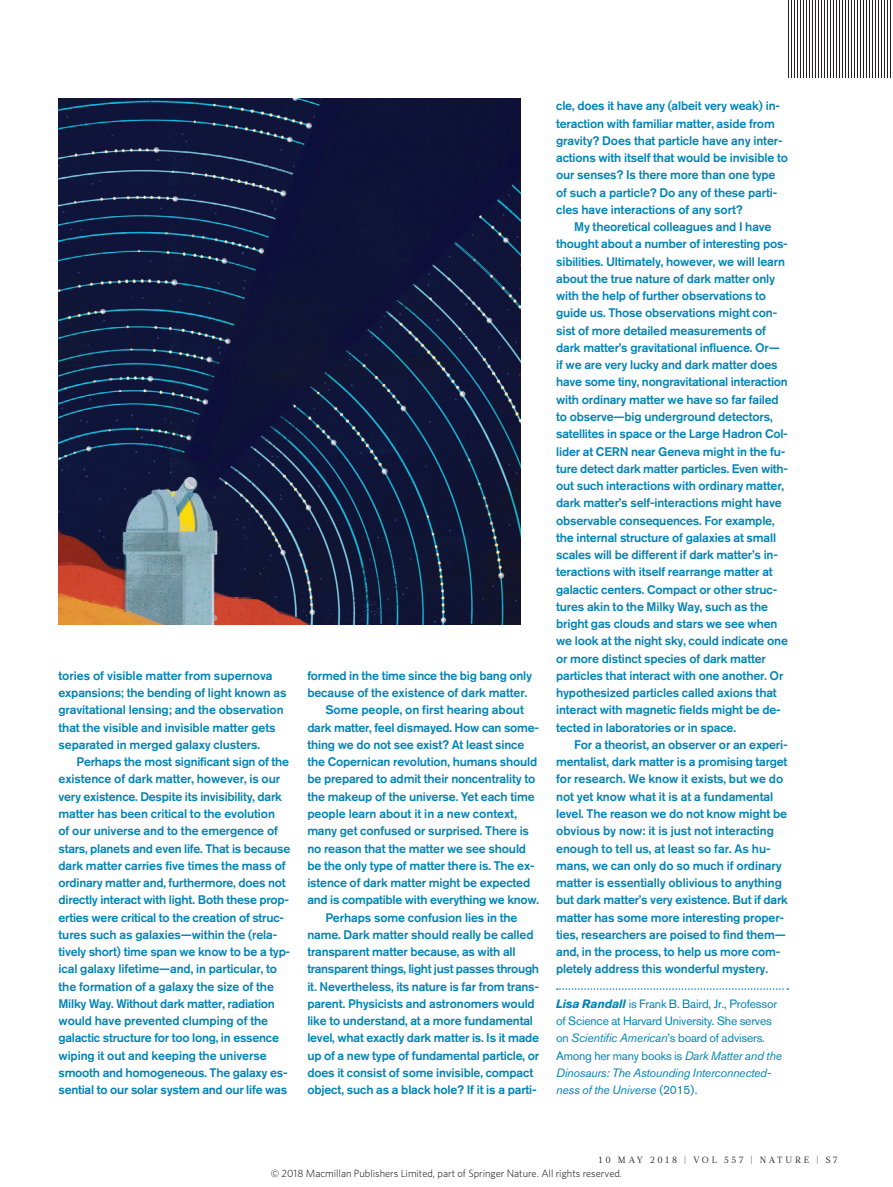
<style>
.page{position:relative;width:893px;height:1187px;background:#fff}
.page>*{position:absolute;margin:0;border:0;box-sizing:border-box;transform-origin:0 0}
.Side_text_indent{font:500 12.3px/17.2px "Akzidenz Grotesk BQ";letter-spacing:-.015em;color:#0083b6}
.Side_text_bio{font:12px/17.2px "Akzidenz Grotesk BQ";letter-spacing:-.015em;color:#0083b6}
.t1{font:300 10.5px "Whitney";color:#000}
.t2{font:9px "Glosa Math";letter-spacing:.3em;color:#231f20}
.s1{font-weight:700;font-style:italic}
.s2{font-style:italic}
</style>
<div class="page">
<hr style="left:788px;top:0;width:1px;height:78px;background:#231f20">
<hr style="left:791px;top:0;width:1px;height:78px;background:#231f20">
<hr style="left:794px;top:0;width:1px;height:78px;background:#231f20">
<hr style="left:797px;top:0;width:1px;height:78px;background:#231f20">
<hr style="left:800px;top:0;width:1px;height:78px;background:#231f20">
<hr style="left:803px;top:0;width:1px;height:78px;background:#231f20">
<hr style="left:806px;top:0;width:1px;height:78px;background:#231f20">
<hr style="left:809px;top:0;width:1px;height:78px;background:#231f20">
<hr style="left:812px;top:0;width:1px;height:78px;background:#231f20">
<hr style="left:815px;top:0;width:1px;height:78px;background:#231f20">
<hr style="left:818px;top:0;width:1px;height:78px;background:#231f20">
<hr style="left:821px;top:0;width:1px;height:78px;background:#231f20">
<hr style="left:824px;top:0;width:1px;height:78px;background:#231f20">
<hr style="left:827px;top:0;width:1px;height:78px;background:#231f20">
<hr style="left:830px;top:0;width:1px;height:78px;background:#231f20">
<hr style="left:833px;top:0;width:1px;height:78px;background:#231f20">
<hr style="left:836px;top:0;width:1px;height:78px;background:#231f20">
<hr style="left:839px;top:0;width:1px;height:78px;background:#231f20">
<hr style="left:842px;top:0;width:1px;height:78px;background:#231f20">
<hr style="left:845px;top:0;width:1px;height:78px;background:#231f20">
<hr style="left:848px;top:0;width:1px;height:78px;background:#231f20">
<hr style="left:851px;top:0;width:1px;height:78px;background:#231f20">
<hr style="left:854px;top:0;width:1px;height:78px;background:#231f20">
<hr style="left:857px;top:0;width:1px;height:78px;background:#231f20">
<hr style="left:860px;top:0;width:1px;height:78px;background:#231f20">
<hr style="left:863px;top:0;width:1px;height:78px;background:#231f20">
<hr style="left:866px;top:0;width:1px;height:78px;background:#231f20">
<hr style="left:869px;top:0;width:1px;height:78px;background:#231f20">
<hr style="left:872px;top:0;width:1px;height:78px;background:#231f20">
<hr style="left:875px;top:0;width:1px;height:78px;background:#231f20">
<hr style="left:878px;top:0;width:1px;height:78px;background:#231f20">
<hr style="left:881px;top:0;width:1px;height:78px;background:#231f20">
<hr style="left:884px;top:0;width:1px;height:78px;background:#231f20">
<hr style="left:887px;top:0;width:1px;height:78px;background:#231f20">
<hr style="left:890px;top:0;width:1px;height:78px;background:#231f20">
<svg style="left:557px;top:988px;width:231px;height:1px"></svg>
<img style="left:58px;top:98px;width:463px;height:526px">
<p class="Side_text_indent" style="left:58px;top:666px;width:230px">tories of visible matter from supernova expansions; the bending of light known as gravitational lensing; and the observation that the visible and invisible matter gets separated in merged galaxy clusters.</p>
<p class="Side_text_indent" style="left:58px;top:753px;width:233px;text-indent:18px">Perhaps the most significant sign of the existence of dark matter, however, is our very existence. Despite its invisibility, dark matter has been critical to the evolution<br>of our universe and to the emergence of stars, planets and even life. That is because dark matter carries five times the mass of ordinary matter and, furthermore, does not directly interact with light. Both these prop&shy;erties were critical to the creation of struc&shy;tures such as galaxies—within the (rela&shy;tively short) time span we know to be a typ&shy;ical galaxy lifetime—and, in particular, to the formation of a galaxy the size of the Milky Way. Without dark matter, radiation would have prevented clumping of the galactic structure for too long, in essence wiping it out and keeping the universe smooth and homogeneous. The galaxy es&shy;sential to our solar system and our life was</p>
<p class="Side_text_indent" style="left:307px;top:666px;width:226px">formed in the time since the big bang only because of the existence of dark matter.</p>
<p class="Side_text_indent" style="left:307px;top:701px;width:233px;text-indent:18px">Some people, on first hearing about dark matter, feel dismayed. How can some&shy;thing we do not see exist? At least since the Copernican revolution, humans should be prepared to admit their noncentrality to the makeup of the universe. Yet each time people learn about it in a new context, many get confused or surprised. There is no reason that the matter we see should be the only type of matter there is. The ex&shy;istence of dark matter might be expected and is compatible with everything we know.</p>
<p class="Side_text_indent" style="left:307px;top:908px;width:233px;text-indent:18px">Perhaps some confusion lies in the name. Dark matter should really be called transparent matter because, as with all transparent things, light just passes through it. Nevertheless, its nature is far from trans&shy;parent. Physicists and astronomers would like to understand, at a more fundamental level, what exactly dark matter is. Is it made up of a new type of fundamental particle, or does it consist of some invisible, compact object, such as a black hole? If it is a parti-</p>
<p class="Side_text_indent" style="left:556px;top:97px;width:233px">cle, does it have any (albeit very weak) in&shy;teraction with familiar matter, aside from gravity? Does that particle have any inter&shy;actions with itself that would be invisible to our senses? Is there more than one type of such a particle? Do any of these parti&shy;cles have interactions of any sort?</p>
<p class="Side_text_indent" style="left:556px;top:218px;width:233px;text-indent:18px">My theoretical colleagues and I have thought about a number of interesting pos&shy;sibilities. Ultimately, however, we will learn about the true nature of dark matter only with the help of further observations to guide us. Those observations might con&shy;sist of more detailed measurements of dark matter’s gravitational influence. Or— if we are very lucky and dark matter does have some tiny, nongravitational interaction with ordinary matter we have so far failed to observe—big underground detectors, satellites in space or the Large Hadron Col&shy;lider at CERN near Geneva might in the fu&shy;ture detect dark matter particles. Even with-- out such interactions with ordinary matter, dark matter’s self-interactions might have observable consequences. For example, the internal structure of galaxies at small scales will be different if dark matter’s in&shy;teractions with itself rearrange matter at galactic centers. Compact or other struc&shy;tures akin to the Milky Way, such as the bright gas clouds and stars we see when we look at the night sky, could indicate one or more distinct species of dark matter particles that interact with one another. Or hypothesized particles called axions that interact with magnetic fields might be de&shy;tected in laboratories or in space.</p>
<p class="Side_text_indent" style="left:556px;top:735px;width:233px;text-indent:18px">For a theorist, an observer or an experi&shy;mentalist, dark matter is a promising target for research. We know it exists, but we do not yet know what it is at a fundamental level. The reason we do not know might be obvious by now: it is just not interacting enough to tell us, at least so far. As hu-- mans, we can only do so much if ordinary matter is essentially oblivious to anything but dark matter’s very existence. But if dark matter has some more interesting proper&shy;ties, researchers are poised to find them— and, in the process, to help us more com&shy;pletely address this wonderful mystery.</p>
<p class="Side_text_bio" style="left:556px;top:994px;width:227px"><span class="s1">Lisa Randall</span> is Frank B. Baird, Jr., Professor of Science at Harvard University. She serves on <span class="s2">Scientific American</span>’s board of advisers.<br>Among her many books is <span class="s2">Dark Matter and the Dinosaurs: The Astounding Interconnected&shy;ness of the Universe</span> (2015).</p>
<p class="t2" style="left:599px;top:1153px;width:240px">10 MAY 2018 | VOL 557 | NATURE | S7</p>
<p class="t1" style="left:271px;top:1166px;width:353px">© 2018 Macmillan Publishers Limited, part of Springer Nature. All rights reserved.</p>
</div>
